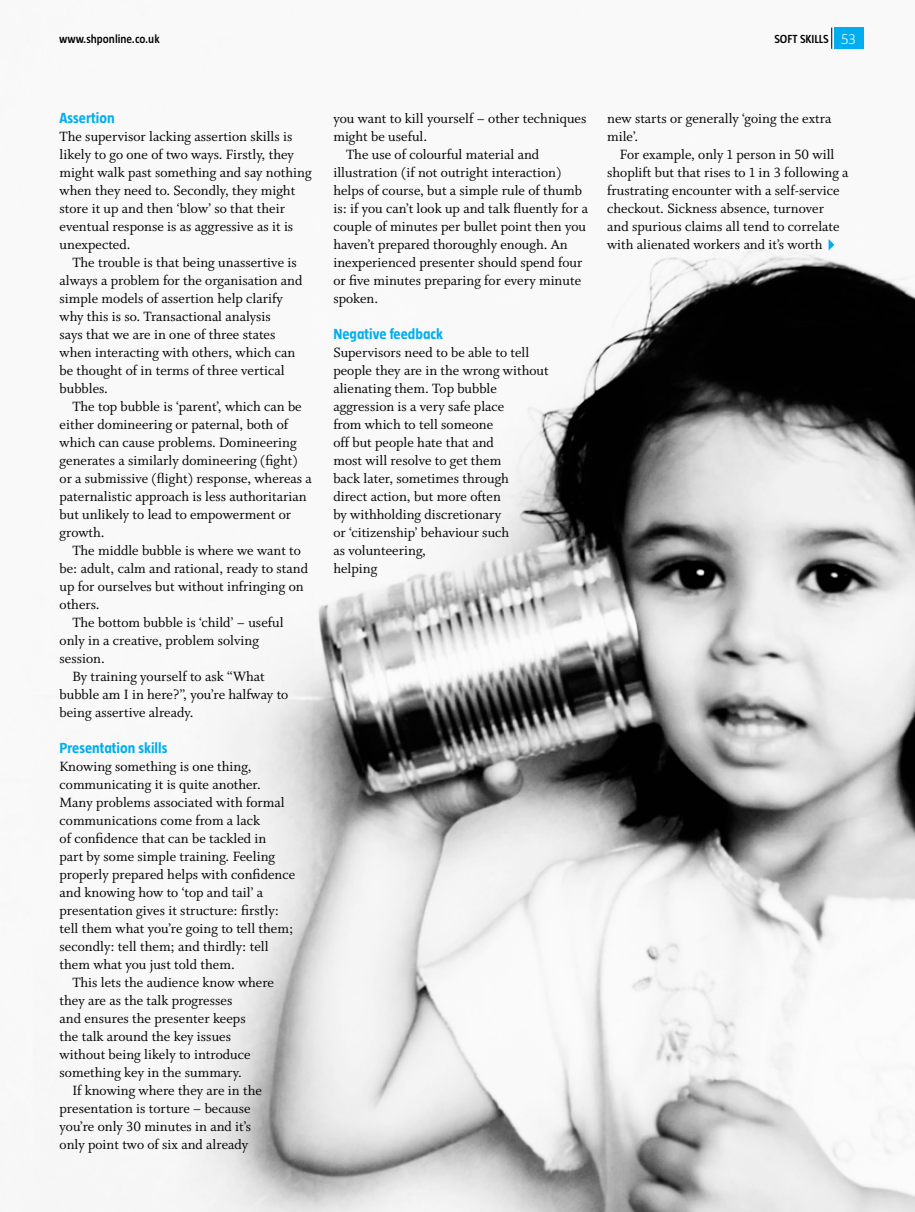
<style>
.page{position:relative;width:915px;height:1212px;background:#fff}
.page>*{position:absolute;margin:0;border:0;box-sizing:border-box;transform-origin:0 0}
.t1{font:15px/18px "Whitman Roman LF";color:#000}
.t2{font:700 15px "Taz";color:#00aeef}
.t3{font:600 12px "Taz";color:#000}
.t4{font:600 12px "Taz";letter-spacing:.07em;color:#000}
.s1{font-weight:300;font-size:15px;color:#fff}
</style>
<div class="page">
<img style="left:180px;top:27px;width:734px;height:1185px">
<div style="left:833px;top:28px;width:30px;height:21px;background:#00aeef"></div>
<svg style="left:831px;top:28px;width:1px;height:21px"></svg>
<svg style="left:828px;top:239px;width:6px;height:12px"></svg>
<p class="t3" style="left:59px;top:33px;width:102px">www.shponline.co.uk</p>
<p class="t4" style="left:774px;top:33px;width:83px">Soft skills <span class="s1">53</span></p>
<p class="t2" style="left:60px;top:110px;width:57px">Assertion</p>
<p class="t1" style="left:60px;top:128px;width:253px">The supervisor lacking assertion skills is likely to go one of two ways. Firstly, they might walk past something and say nothing when they need to. Secondly, they might store it up and then ‘blow’ so that their eventual response is as aggressive as it is unexpected.</p>
<p class="t1" style="left:60px;top:254px;width:244px;text-indent:13px">The trouble is that being unassertive is always a problem for the organisation and simple models of assertion help clarify why this is so. Transactional analysis<br>says that we are in one of three states when interacting with others, which can be thought of in terms of three vertical bubbles.</p>
<p class="t1" style="left:60px;top:398px;width:254px;text-indent:13px">The top bubble is ‘parent’, which can be either domineering or paternal, both of which can cause problems. Domineering generates a similarly domineering (fight) or a submissive (flight) response, whereas a paternalistic approach is less authoritarian but unlikely to lead to empowerment or growth.</p>
<p class="t1" style="left:72px;top:542px;width:230px">The middle bubble is where we want to</p>
<p class="t1" style="left:60px;top:560px;width:250px">be: adult, calm and rational, ready to stand</p>
<p class="t1" style="left:60px;top:578px;width:245px">up for ourselves but without infringing on</p>
<p class="t1" style="left:60px;top:596px;width:42px">others.</p>
<p class="t1" style="left:72px;top:614px;width:213px">The bottom bubble is ‘child’ – useful</p>
<p class="t1" style="left:60px;top:632px;width:201px">only in a creative, problem solving</p>
<p class="t1" style="left:60px;top:650px;width:47px">session.</p>
<p class="t1" style="left:72px;top:668px;width:194px">By training yourself to ask “What</p>
<p class="t1" style="left:60px;top:686px;width:230px">bubble am I in here?”, you’re halfway to</p>
<p class="t1" style="left:60px;top:704px;width:135px">being assertive already.</p>
<p class="t2" style="left:60px;top:740px;width:109px">Presentation skills</p>
<p class="t1" style="left:60px;top:758px;width:237px">Knowing something is one thing, communicating it is quite another.<br>Many problems associated with formal communications come from a lack<br>of confidence that can be tackled in<br>part by some simple training. Feeling properly prepared helps with confidence and knowing how to ‘top and tail’ a presentation gives it structure: firstly: tell them what you’re going to tell them; secondly: tell them; and thirdly: tell them what you just told them.</p>
<p class="t1" style="left:60px;top:974px;width:216px;text-indent:13px">This lets the audience know where they are as the talk progresses<br>and ensures the presenter keeps<br>the talk around the key issues without being likely to introduce something key in the summary.</p>
<p class="t1" style="left:60px;top:1082px;width:204px;text-indent:13px">If knowing where they are in the presentation is torture – because you’re only 30 minutes in and it’s only point two of six and already</p>
<p class="t1" style="left:333px;top:110px;width:254px">you want to kill yourself – other techniques</p>
<p class="t1" style="left:333px;top:128px;width:95px">might be useful.</p>
<p class="t1" style="left:346px;top:146px;width:195px">The use of colourful material and</p>
<p class="t1" style="left:333px;top:164px;width:229px">illustration (if not outright interaction)</p>
<p class="t1" style="left:333px;top:182px;width:250px">helps of course, but a simple rule of thumb</p>
<p class="t1" style="left:333px;top:200px;width:256px">is: if you can’t look up and talk fluently for a</p>
<p class="t1" style="left:333px;top:218px;width:254px">couple of minutes per bullet point then you</p>
<p class="t1" style="left:333px;top:236px;width:236px">haven’t prepared thoroughly enough. An</p>
<p class="t1" style="left:333px;top:254px;width:250px">inexperienced presenter should spend four</p>
<p class="t1" style="left:333px;top:272px;width:249px">or five minutes preparing for every minute</p>
<p class="t1" style="left:333px;top:290px;width:46px">spoken.</p>
<p class="t2" style="left:333px;top:326px;width:111px">Negative feedback</p>
<p class="t1" style="left:333px;top:344px;width:217px">Supervisors need to be able to tell people they are in the wrong without alienating them. Top bubble aggression is a very safe place<br>from which to tell someone<br>off but people hate that and<br>most will resolve to get them<br>back later, sometimes through<br>direct action, but more often<br>by withholding discretionary<br>or ‘citizenship’ behaviour such<br>as volunteering,<br>helping</p>
<p class="t1" style="left:607px;top:110px;width:226px">new starts or generally ‘going the extra mile’.</p>
<p class="t1" style="left:607px;top:146px;width:243px;text-indent:13px">For example, only 1 person in 50 will shoplift but that rises to 1 in 3 following a frustrating encounter with a self-service checkout. Sickness absence, turnover and spurious claims all tend to correlate with alienated workers and it’s worth</p>
</div>
